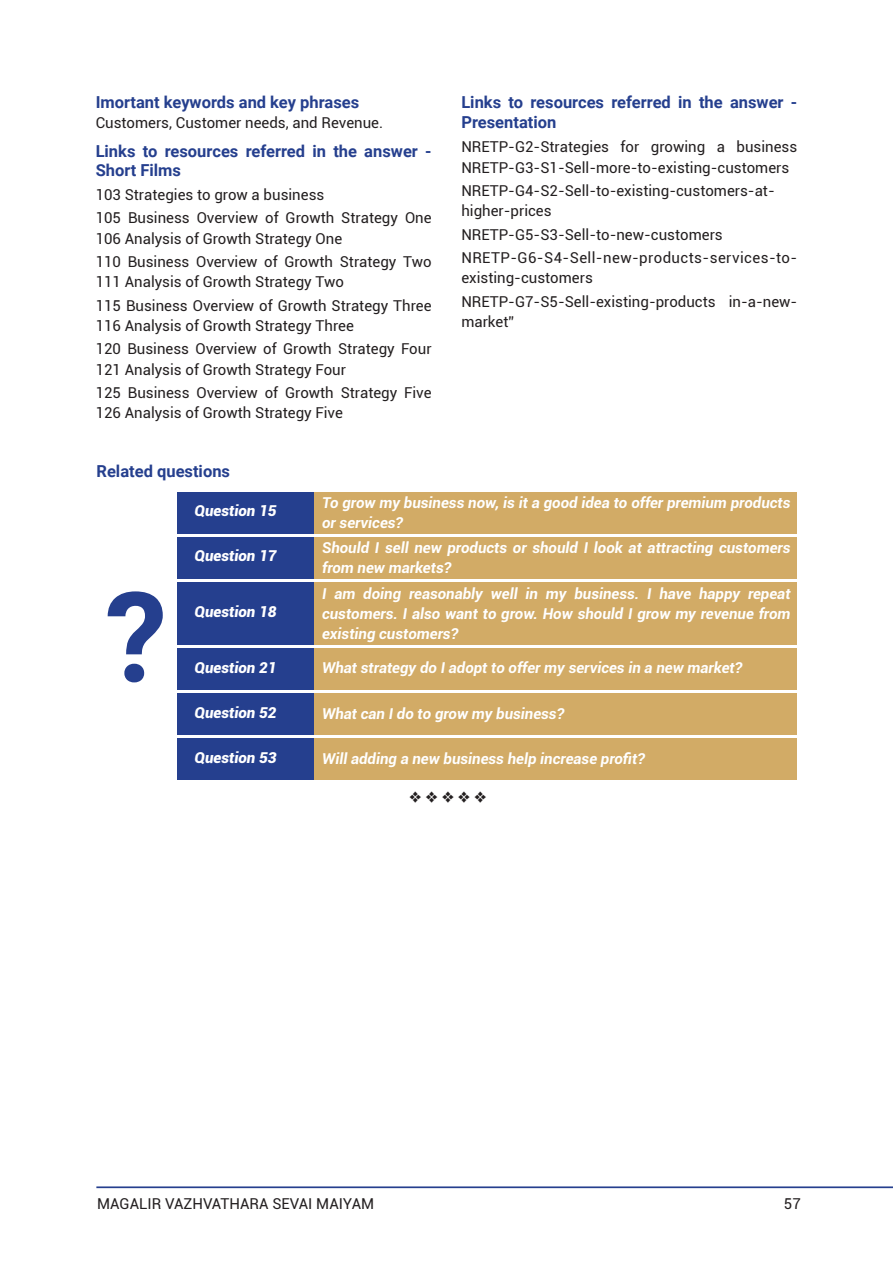
<style>
.page{position:relative;width:893px;height:1263px;background:#fff}
.page>*{position:absolute;margin:0;border:0;box-sizing:border-box;transform-origin:0 0}
.t1{font:700 125.25px "Roboto";color:#253f8e}
.t2{font:700 16.5px/19.8px "Roboto";color:#253f8e}
.t3{font:15px/23.4px "Roboto";color:#231f20}
.t4{font:italic 700 15px/19.8px "Roboto";color:#fff}
.t5{font:15px/23.4px "Roboto";letter-spacing:.025em;color:#231f20}
.t6{font:italic 900 15px "Roboto";color:#fff}
.t7{font:15px "Zapf Dingbats IT Cby BT";color:#231f20}
</style>
<div class="page">
<hr style="left:96px;top:1186px;width:797px;height:2px;background:#253f8e">
<div style="left:177px;top:492px;width:138px;height:41px;background:#253f8e"></div>
<div style="left:177px;top:537px;width:138px;height:41px;background:#253f8e"></div>
<div style="left:177px;top:582px;width:138px;height:63px;background:#253f8e"></div>
<div style="left:177px;top:648px;width:138px;height:42px;background:#253f8e"></div>
<div style="left:177px;top:693px;width:138px;height:41px;background:#253f8e"></div>
<div style="left:177px;top:738px;width:138px;height:41px;background:#253f8e"></div>
<div style="left:315px;top:492px;width:482px;height:41px;background:#d2ab66"></div>
<div style="left:315px;top:537px;width:482px;height:41px;background:#d2ab66"></div>
<div style="left:315px;top:582px;width:482px;height:63px;background:#d2ab66"></div>
<div style="left:315px;top:648px;width:482px;height:42px;background:#d2ab66"></div>
<div style="left:315px;top:693px;width:482px;height:41px;background:#d2ab66"></div>
<div style="left:315px;top:738px;width:482px;height:41px;background:#d2ab66"></div>
<p class="t2" style="left:96px;top:92px;width:265px">Imortant keywords and key phrases</p>
<p class="t3" style="left:96px;top:111px;width:289px">Customers, Customer needs, and Revenue.</p>
<p class="t2" style="left:96px;top:140px;width:337px">Links to resources referred in the answer -<br>Short Films</p>
<p class="t3" style="left:96px;top:182px;width:337px">103 Strategies to grow a business<br>105 Business Overview of Growth Strategy One</p>
<p class="t3" style="left:96px;top:226px;width:337px">106 Analysis of Growth Strategy One<br>110 Business Overview of Growth Strategy Two</p>
<p class="t3" style="left:96px;top:270px;width:337px">111 Analysis of Growth Strategy Two<br>115 Business Overview of Growth Strategy Three</p>
<p class="t3" style="left:96px;top:313px;width:337px">116 Analysis of Growth Strategy Three<br>120 Business Overview of Growth Strategy Four</p>
<p class="t3" style="left:96px;top:357px;width:337px">121 Analysis of Growth Strategy Four<br>125 Business Overview of Growth Strategy Five</p>
<p class="t3" style="left:96px;top:401px;width:249px">126 Analysis of Growth Strategy Five</p>
<p class="t2" style="left:97px;top:461px;width:135px">Related questions</p>
<p class="t2" style="left:461px;top:92px;width:337px">Links to resources referred in the answer -<br>Presentation</p>
<p class="t3" style="left:461px;top:136px;width:337px;line-height:20.2px">NRETP-G2-Strategies for growing a business<br>NRETP-G3-S1-Sell-more-to-existing-customers</p>
<p class="t3" style="left:461px;top:180px;width:315px;line-height:20.2px">NRETP-G4-S2-Sell-to-existing-customers-at&shy;higher-prices</p>
<p class="t5" style="left:461px;top:222px;width:337px">NRETP-G5-S3-Sell-to-new-customers<br>NRETP-G6-S4-Sell-new-products-services-to-</p>
<p class="t3" style="left:461px;top:266px;width:337px">existing-customers<br>NRETP-G7-S5-Sell-existing-products in-a-new-</p>
<p class="t3" style="left:461px;top:310px;width:54px">market”</p>
<h1 class="t1" style="left:105px;top:549px;width:64px">?</h1>
<p class="t6" style="left:194px;top:500px;width:83px">Question 15</p>
<p class="t6" style="left:194px;top:545px;width:83px">Question 17</p>
<p class="t6" style="left:194px;top:601px;width:83px">Question 18</p>
<p class="t6" style="left:194px;top:657px;width:83px">Question 21</p>
<p class="t6" style="left:194px;top:702px;width:83px">Question 52</p>
<p class="t6" style="left:194px;top:747px;width:83px">Question 53</p>
<p class="t4" style="left:322px;top:492px;width:470px">To grow my business now, is it a good idea to offer premium products or services?</p>
<p class="t4" style="left:322px;top:537px;width:470px">Should I sell new products or should I look at attracting customers from new markets?</p>
<p class="t4" style="left:322px;top:583px;width:470px;text-align:justify">I am doing reasonably well in my business. I have happy repeat customers. I also want to grow. How should I grow my revenue from existing customers?</p>
<p class="t4" style="left:322px;top:657px;width:422px">What strategy do I adopt to offer my services in a new market?</p>
<p class="t4" style="left:322px;top:703px;width:244px">What can I do to grow my business?</p>
<p class="t4" style="left:322px;top:748px;width:324px">Will adding a new business help increase profit?</p>
<p class="t7" style="left:409px;top:789px;width:79px">❖ ❖ ❖ ❖ ❖</p>
<p class="t3" style="left:97px;top:1191px;width:279px">MAGALIR VAZHVATHARA SEVAI MAIYAM</p>
<p class="t3" style="left:784px;top:1191px;width:18px">57</p>
</div>
